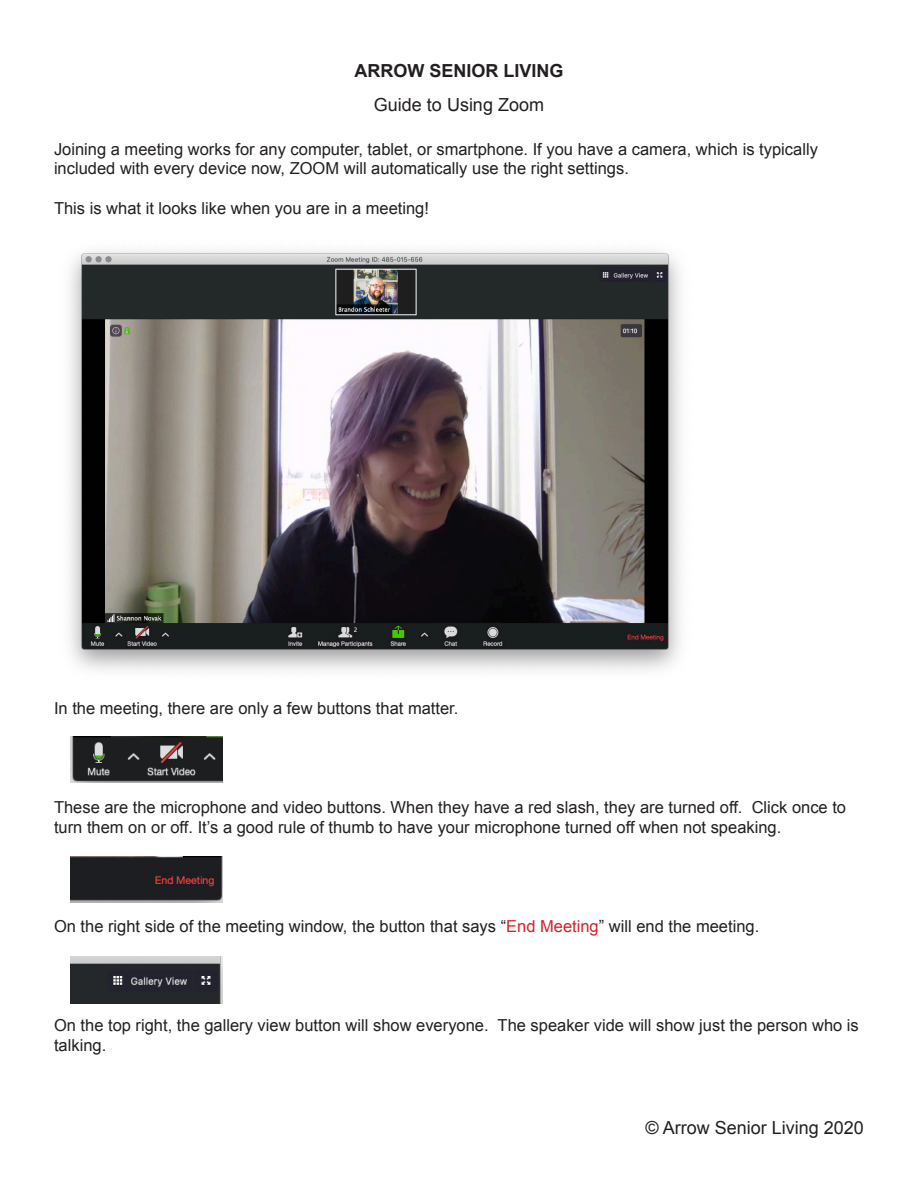
<style>
.page{position:relative;width:918px;height:1188px;background:#fff}
.page>*{position:absolute;margin:0;border:0;box-sizing:border-box;transform-origin:0 0}
.t1{font:18px "Arial";color:#231f20}
.t2{font:700 18px "Arial";color:#231f20}
.Paragraph_Style_1{font:16.5px/19.8px "Arial";color:#231f20}
.s1{color:#d1232a}
</style>
<div class="page">
<img style="left:69px;top:250px;width:612px;height:421px">
<img style="left:70px;top:737px;width:153px;height:46px">
<img style="left:70px;top:856px;width:153px;height:47px">
<img style="left:70px;top:957px;width:153px;height:46px">
<p class="t2" style="left:354px;top:59px;width:211px">ARROW SENIOR LIVING</p>
<p class="t1" style="left:374px;top:93px;width:172px">Guide to Using Zoom</p>
<p class="Paragraph_Style_1" style="left:54px;top:139px;width:765px">Joining a meeting works for any computer, tablet, or smartphone. If you have a camera, which is typically included with every device now, ZOOM will automatically use the right settings.</p>
<p class="Paragraph_Style_1" style="left:54px;top:198px;width:377px">This is what it looks like when you are in a meeting!</p>
<p class="Paragraph_Style_1" style="left:54px;top:698px;width:406px">In the meeting, there are only a few buttons that matter.</p>
<p class="Paragraph_Style_1" style="left:54px;top:797px;width:794px">These are the microphone and video buttons. When they have a red slash, they are turned off. Click once to turn them on or off. It’s a good rule of thumb to have your microphone turned off when not speaking.</p>
<p class="Paragraph_Style_1" style="left:54px;top:916px;width:707px">On the right side of the meeting window, the button that says “<span class="s1">End Meeting</span>” will end the meeting.</p>
<p class="Paragraph_Style_1" style="left:54px;top:1015px;width:806px">On the top right, the gallery view button will show everyone. The speaker vide will show just the person who is talking.</p>
<p class="t1" style="left:646px;top:1116px;width:220px">© Arrow Senior Living 2020</p>
</div>
